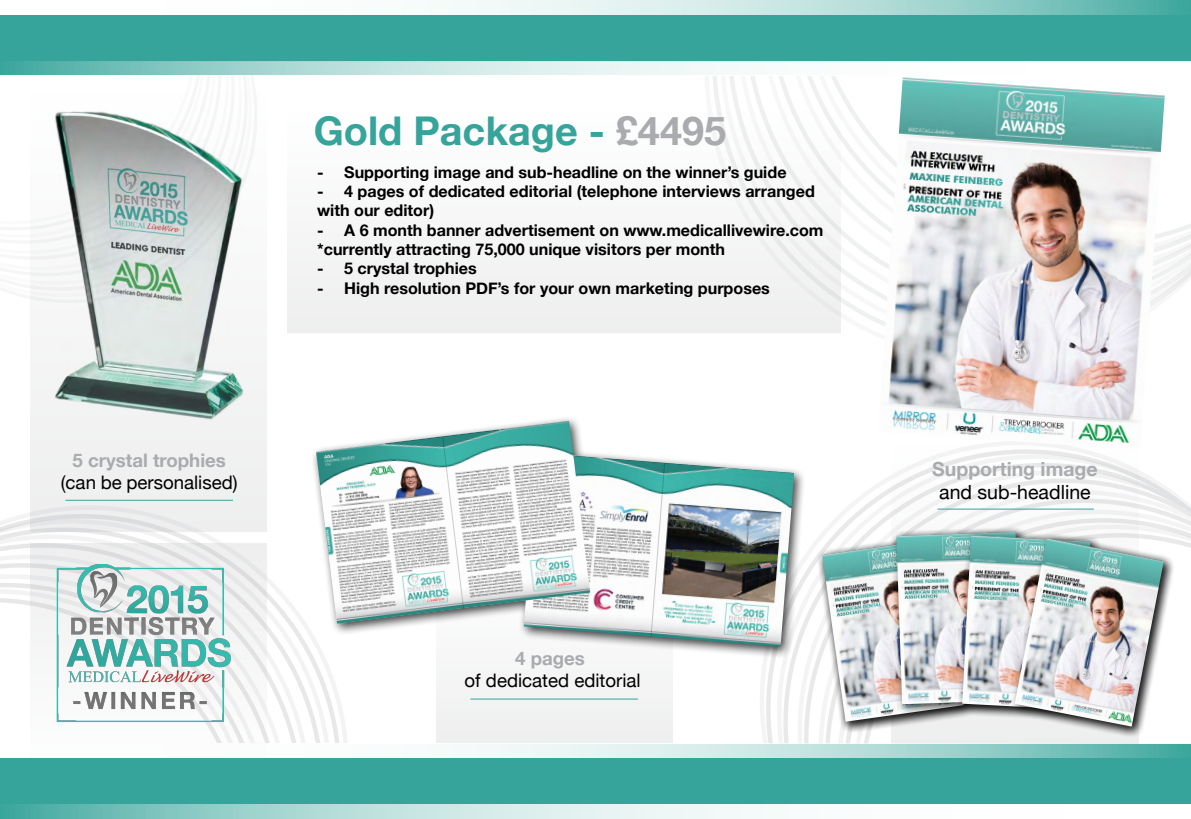
<style>
.page{position:relative;width:1191px;height:819px;background:#fff}
.page>*{position:absolute;margin:0;border:0;box-sizing:border-box;transform-origin:0 0}
.t1{font:700 39.6px "Helvetica Neue";color:#36a49a}
.t2{font:700 19.5px "Helvetica Neue";color:#a9abae}
.t3{font:19.5px "Helvetica Neue";color:#000}
.t4{font:18.67px "Helvetica Neue";color:#000}
.t5{font:700 18.67px "Helvetica Neue";color:#a9abae}
.t6{font:700 16.12px/19.4px "Helvetica Neue";color:#000}
.s1{color:#a9abae}
</style>
<div class="page">
<div style="left:30px;top:87px;width:237px;height:444px;background:#f1f1f2"></div>
<img style="left:55px;top:310px;width:188px;height:110px">
<svg style="left:26px;top:506px;width:321px;height:237px"></svg>
<svg style="left:0;top:514px;width:341px;height:229px"></svg>
<svg style="left:0;top:527px;width:324px;height:216px"></svg>
<svg style="left:0;top:543px;width:303px;height:200px"></svg>
<svg style="left:0;top:563px;width:282px;height:180px"></svg>
<svg style="left:0;top:597px;width:30px;height:146px"></svg>
<svg style="left:807px;top:76px;width:384px;height:170px"></svg>
<svg style="left:30px;top:87px;width:234px;height:223px"></svg>
<svg style="left:766px;top:658px;width:17px;height:85px"></svg>
<svg style="left:783px;top:470px;width:369px;height:273px"></svg>
<svg style="left:804px;top:478px;width:377px;height:265px"></svg>
<svg style="left:825px;top:498px;width:366px;height:245px"></svg>
<svg style="left:859px;top:533px;width:332px;height:210px"></svg>
<hr style="left:65px;top:500px;width:168px;height:1px;background:#36a49a">
<div style="left:436px;top:574px;width:236px;height:169px;background:#f2f2f3"></div>
<hr style="left:470px;top:698px;width:168px;height:1px;background:#36a49a">
<svg style="left:891px;top:450px;width:247px;height:293px;fill:#f4f5f5"></svg>
<hr style="left:937px;top:508px;width:156px;height:1px;background:#36a49a">
<div style="left:0;top:0;width:1191px;height:75px;background:#36a49a"></div>
<svg style="left:0;top:0;width:1177px;height:15px;background:#d0e9e7"></svg>
<svg style="left:15px;top:61px;width:1176px;height:15px;background:#d2eae8"></svg>
<div style="left:0;top:744px;width:1191px;height:75px;background:#36a49a"></div>
<svg style="left:0;top:743px;width:1177px;height:15px;background:#c8e5e3"></svg>
<svg style="left:15px;top:804px;width:1176px;height:15px;background:#cee8e6"></svg>
<svg style="left:30px;top:542px;width:237px;height:216px"></svg>
<img style="left:50px;top:556px;width:199px;height:173px">
<div style="left:310px;top:415px;width:496px;height:243px;background:#000;opacity:.75"></div>
<img style="left:524px;top:452px;width:270px;height:194px">
<img style="left:316px;top:421px;width:274px;height:202px">
<div style="left:288px;top:107px;width:553px;height:225px;background:#f6f6f6"></div>
<div style="left:816px;top:525px;width:359px;height:213px;background:#000;opacity:.75"></div>
<div style="left:816px;top:532px;width:159px;height:201px;background:#000;opacity:.75"></div>
<img style="left:822px;top:538px;width:134px;height:183px">
<div style="left:890px;top:525px;width:143px;height:191px;background:#000;opacity:.75"></div>
<img style="left:896px;top:531px;width:60px;height:173px">
<div style="left:956px;top:529px;width:146px;height:193px;background:#000;opacity:.75"></div>
<img style="left:962px;top:535px;width:47px;height:175px">
<div style="left:1009px;top:532px;width:166px;height:206px;background:#000;opacity:.75"></div>
<img style="left:1014px;top:538px;width:149px;height:188px">
<img style="left:878px;top:77px;width:286px;height:373px">
<p class="t5" style="left:73px;top:448px;width:155px">5 crystal trophies</p>
<p class="t4" style="left:61px;top:471px;width:178px">(can be personalised)</p>
<h1 class="t1" style="left:314px;top:107px;width:414px">Gold Package - <span class="s1">£4495</span></h1>
<p class="t6" style="left:317px;top:162px;width:471px">- Supporting image and sub-headline on the winner’s guide</p>
<p class="t6" style="left:317px;top:181px;width:499px">- 4 pages of dedicated editorial (telephone interviews arranged with our editor)</p>
<p class="t6" style="left:317px;top:220px;width:24px">- A</p>
<p class="t6" style="left:317px;top:220px;width:508px;text-indent:43px">6 month banner advertisement on www.medicallivewire.com *currently attracting 75,000 unique visitors per month</p>
<p class="t6" style="left:317px;top:259px;width:161px">- 5 crystal trophies</p>
<p class="t6" style="left:317px;top:278px;width:454px">- H igh resolution PDF’s for your own marketing purposes</p>
<p class="t5" style="left:515px;top:646px;width:71px">4 pages</p>
<p class="t4" style="left:464px;top:669px;width:178px">of dedicated editorial</p>
<p class="t2" style="left:932px;top:456px;width:167px">Supporting image</p>
<p class="t3" style="left:939px;top:480px;width:153px">and sub-headline</p>
</div>
